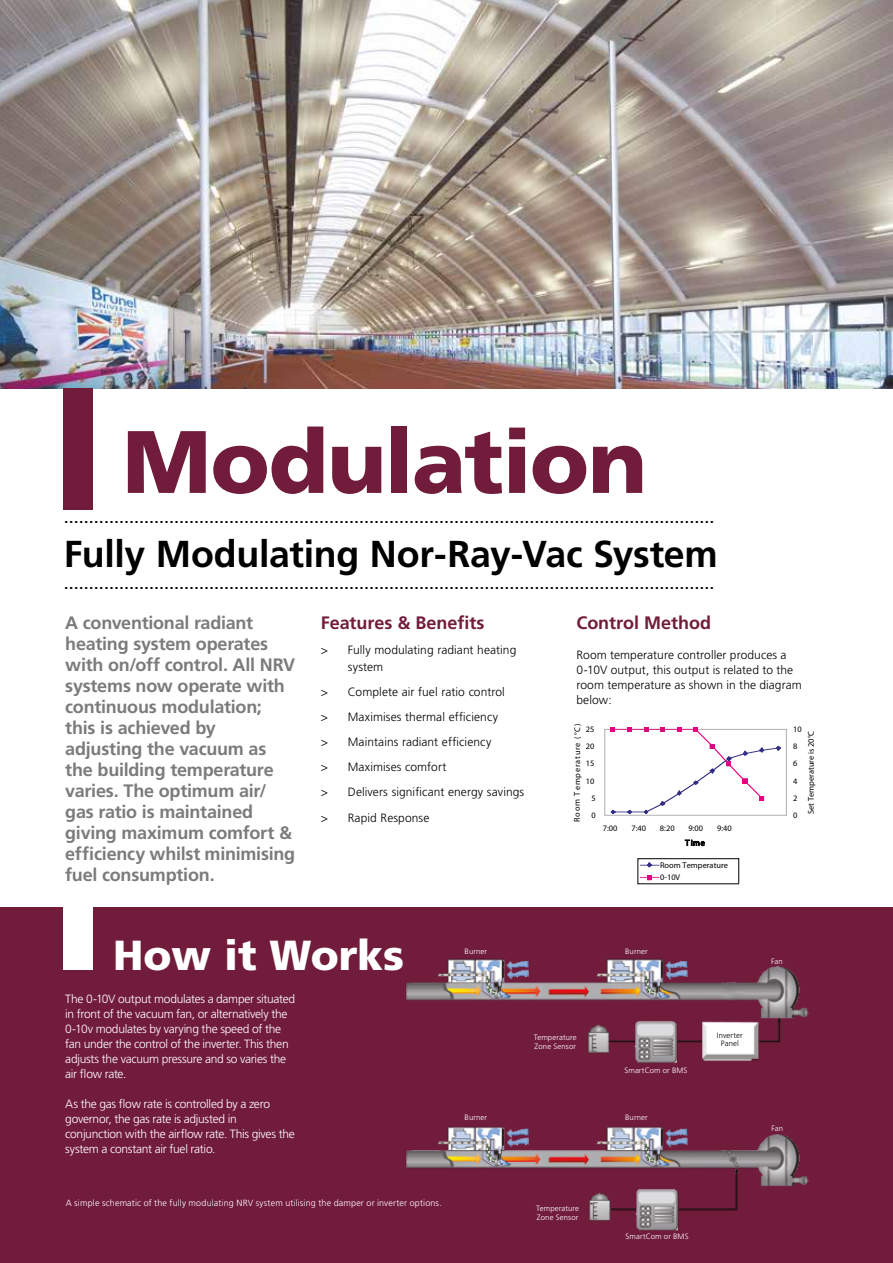
<style>
.page{position:relative;width:893px;height:1263px;background:#fff}
.page>*{position:absolute;margin:0;border:0;box-sizing:border-box;transform-origin:0 0}
.t1{font:900 88.5px "Frutiger LT Pro";letter-spacing:-.015em;color:#721c3c}
.t2{font:900 42px "Frutiger LT Pro";color:#fff}
.t3{font:700 37.5px "Frutiger LT Pro";letter-spacing:-.01em;color:#000}
.t4{font:700 18px/21px "Frutiger LT Pro";letter-spacing:-.015em;color:#7c7b7b}
.t5{font:18px "Frutiger LT Pro";color:#000}
.t6{font:700 18px "Frutiger LT Pro";color:#721c3c}
.t7{font:300 12px/15px "Frutiger LT Pro";letter-spacing:-.025em;color:#fff}
.t8{font:300 12px/25px "Frutiger LT Pro";letter-spacing:.005em;color:#000}
.t9{font:300 9px "Frutiger LT Pro";letter-spacing:.015em;color:#fff}
.t10{font:8.4px/12.1px "Geneva";color:#000}
.t11{font:8.4px "Geneva";letter-spacing:.085em;color:#000}
.t12{font:300 7.8px/9px "Frutiger LT Pro";letter-spacing:.015em;color:#fff}
.t13{font:300 7.8px/7.5px "Frutiger LT Pro";letter-spacing:.015em;color:#000;text-align:center}
</style>
<div class="page">
<div style="left:0;top:908px;width:893px;height:355px;background:#721c3c"></div>
<img style="left:0;top:0;width:893px;height:388px">
<div style="left:64px;top:388px;width:29px;height:122px;background:#721c3c"></div>
<svg style="left:604px;top:727px;width:183px;height:158px"></svg>
<div style="left:64px;top:892px;width:29px;height:78px;background:#fff"></div>
<img style="left:405px;top:958px;width:404px;height:273px">
<h1 class="t1" style="left:123px;top:408px;width:526px">Modulation</h1>
<h3 class="t5" style="left:64px;top:506px;width:652px">..................................................................................................................................</h3>
<h3 class="t3" style="left:64px;top:532px;width:655px">Fully Modulating Nor-Ray-Vac System</h3>
<h3 class="t5" style="left:64px;top:572px;width:652px">..................................................................................................................................</h3>
<p class="t4" style="left:65px;top:613px;width:232px">A conventional radiant heating system operates with on/off control. All NRV systems now operate with continuous modulation; this is achieved by adjusting the vacuum as the building temperature varies. The optimum air/ gas ratio is maintained giving maximum comfort &amp; efficiency whilst minimising fuel consumption.</p>
<h3 class="t6" style="left:321px;top:612px;width:165px">Features &amp; Benefits</h3>
<p class="t8" style="left:348px;top:642px;width:170px;line-height:16.5px;text-indent:-27px">&gt; Fully modulating radiant heating system</p>
<p class="t8" style="left:321px;top:679px;width:205px">&gt; Complete air fuel ratio control<br>&gt; Maximises thermal efficiency<br>&gt; Maintains radiant efficiency<br>&gt; Maximises comfort<br>&gt; Delivers significant energy savings</p>
<p class="t8" style="left:321px;top:806px;width:110px">&gt; Rapid Response</p>
<h3 class="t6" style="left:576px;top:612px;width:136px">Control Method</h3>
<p class="t8" style="left:576px;top:648px;width:227px;line-height:15px">Room temperature controller produces a<br>0-10V output, this output is related to the room temperature as shown in the diagram below:</p>
<p class="t11" style="left:572px;top:822px;width:100px;rotate:-90deg">Room Temperature (°C)</p>
<p class="t10" style="left:586px;top:723px;width:10px">25</p>
<p class="t10" style="left:586px;top:740px;width:10px">20</p>
<p class="t10" style="left:586px;top:757px;width:10px">15</p>
<p class="t10" style="left:586px;top:775px;width:10px">10</p>
<p class="t10" style="left:591px;top:792px;width:6px">5</p>
<p class="t10" style="left:591px;top:809px;width:6px">0</p>
<p class="t10" style="left:793px;top:723px;width:10px">10</p>
<p class="t10" style="left:805px;top:814px;width:85px;rotate:-90deg">Set Temperature is 20°C</p>
<p class="t10" style="left:793px;top:740px;width:6px">8</p>
<p class="t10" style="left:793px;top:757px;width:6px">6</p>
<p class="t10" style="left:793px;top:775px;width:6px">4</p>
<p class="t10" style="left:793px;top:792px;width:6px">2</p>
<p class="t10" style="left:793px;top:809px;width:6px">0</p>
<p class="t10" style="left:603px;top:822px;width:25px">7:0010</p>
<p class="t10" style="left:631px;top:822px;width:16px">7:40</p>
<p class="t10" style="left:660px;top:822px;width:16px">8:20</p>
<p class="t10" style="left:688px;top:822px;width:16px">9:00</p>
<p class="t10" style="left:717px;top:822px;width:16px">9:40</p>
<p class="t10" style="left:685px;top:837px;width:21px">Time</p>
<p class="t10" style="left:660px;top:859px;width:69px">Room Temperature<br>0-10V</p>
<h2 class="t2" style="left:113px;top:930px;width:293px">How it Works</h2>
<p class="t12" style="left:465px;top:946px;width:24px">Burner</p>
<p class="t12" style="left:625px;top:946px;width:24px">Burner</p>
<p class="t7" style="left:65px;top:992px;width:231px">The 0-10V output modulates a damper situated in front of the vacuum fan, or alternatively the 0-10v modulates by varying the speed of the fan under the control of the inverter. This then adjusts the vacuum pressure and so varies the air flow rate.</p>
<p class="t7" style="left:65px;top:1097px;width:231px">As the gas flow rate is controlled by a zero governor, the gas rate is adjusted in conjunction with the airflow rate. This gives the system a constant air fuel ratio.</p>
<p class="t9" style="left:66px;top:1197px;width:378px">A simple schematic of the fully modulating NRV system utilising the damper or inverter options.</p>
<p class="t12" style="left:534px;top:1033px;width:44px">Temperature<br>Zone Sensor</p>
<p class="t12" style="left:624px;top:1065px;width:64px">SmartCom or BMS</p>
<p class="t12" style="left:465px;top:1113px;width:24px">Burner</p>
<p class="t12" style="left:625px;top:1113px;width:24px">Burner</p>
<p class="t12" style="left:536px;top:1203px;width:44px">Temperature<br>Zone Sensor</p>
<p class="t12" style="left:626px;top:1232px;width:64px">SmartCom or BMS</p>
<p class="t13" style="left:717px;top:1032px;width:28px">Inverter<br>Panel</p>
<p class="t12" style="left:771px;top:957px;width:13px">Fan</p>
<p class="t12" style="left:771px;top:1123px;width:13px">Fan</p>
</div>
